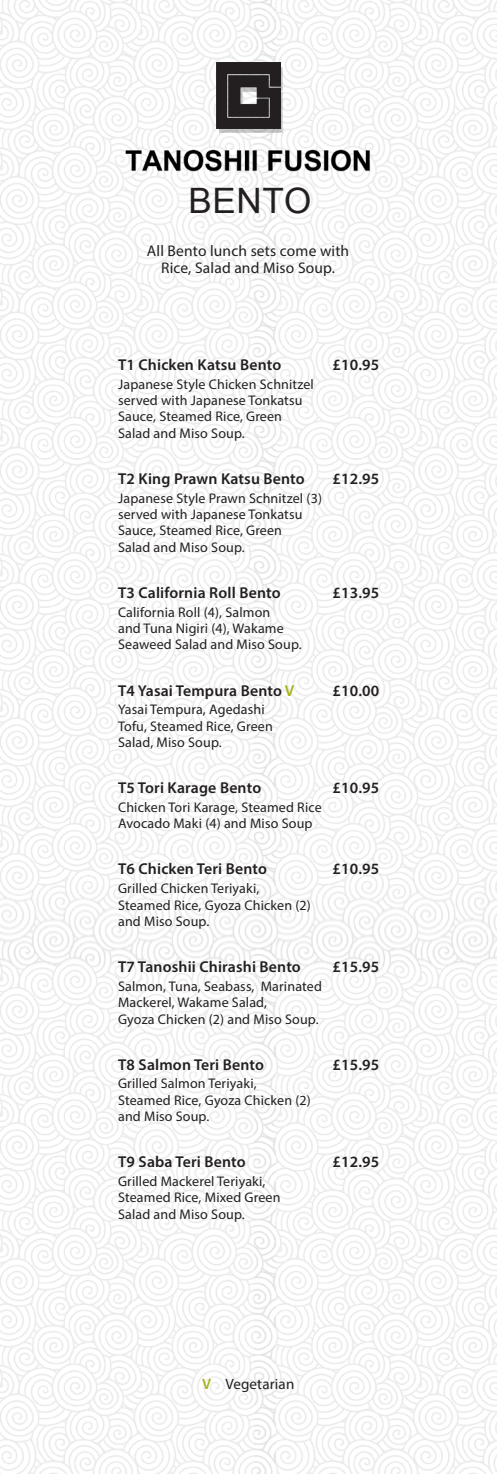
<style>
.page{position:relative;width:497px;height:1474px;background:#fff}
.page>*{position:absolute;margin:0;border:0;box-sizing:border-box;transform-origin:0 0}
.t1{font:35px "Arial";letter-spacing:.02em;color:#231f20}
.t2{font:600 15.75px "Myriad Pro";letter-spacing:.01em;color:#231f20}
.t3{font:15.4px/17.3px "Myriad Pro";letter-spacing:.01em;color:#231f20;text-align:center}
.t4{font:15.05px "Myriad Pro";letter-spacing:.01em;color:#231f20}
.t5{font:14px/16.3px "Myriad Pro";letter-spacing:.01em;color:#231f20}
.s1{color:#a8b21b}
.s2{font-weight:600;color:#a8b21b}
</style>
<div class="page">
<img style="left:275px;top:0;width:221px;height:884px">
<img style="left:0;top:0;width:275px;height:884px">
<img style="left:275px;top:884px;width:221px;height:589px">
<img style="left:0;top:884px;width:275px;height:589px">
<div style="left:218px;top:67px;width:64px;height:66px;background:#231f20;opacity:.25"></div>
<img style="left:216px;top:63px;width:64px;height:65px">
<img style="left:121px;top:147px;width:254px;height:26px">
<h1 class="t1" style="left:188px;top:177px;width:124px">BENTO</h1>
<p class="t3" style="left:147px;top:242px;width:203px">All Bento lunch sets come with<br>Rice, Salad and Miso Soup.</p>
<p class="t2" style="left:118px;top:354px;width:164px">T1 Chicken Katsu Bento</p>
<p class="t2" style="left:332px;top:354px;width:48px">£10.95</p>
<p class="t5" style="left:118px;top:376px;width:197px">Japanese Style Chicken Schnitzel served with Japanese Tonkatsu<br>Sauce, Steamed Rice, Green<br>Salad and Miso Soup.</p>
<p class="t2" style="left:118px;top:468px;width:188px">T2 King Prawn Katsu Bento</p>
<p class="t2" style="left:332px;top:468px;width:48px">£12.95</p>
<p class="t5" style="left:118px;top:489px;width:205px">Japanese Style Prawn Schnitzel (3) served with Japanese Tonkatsu<br>Sauce, Steamed Rice, Green<br>Salad and Miso Soup.</p>
<p class="t2" style="left:118px;top:582px;width:164px">T3 California Roll Bento</p>
<p class="t2" style="left:332px;top:582px;width:48px">£13.95</p>
<p class="t5" style="left:118px;top:603px;width:185px">California Roll (4), Salmon<br>and Tuna Nigiri (4), Wakame<br>Seaweed Salad and Miso Soup.</p>
<p class="t2" style="left:118px;top:680px;width:178px">T4 Yasai Tempura Bento <span class="s1">V</span></p>
<p class="t2" style="left:332px;top:680px;width:48px">£10.00</p>
<p class="t5" style="left:118px;top:701px;width:156px">Yasai Tempura, Agedashi<br>Tofu, Steamed Rice, Green<br>Salad, Miso Soup.</p>
<p class="t2" style="left:118px;top:777px;width:144px">T5 Tori Karage Bento</p>
<p class="t2" style="left:332px;top:777px;width:48px">£10.95</p>
<p class="t5" style="left:118px;top:799px;width:205px">Chicken Tori Karage, Steamed Rice<br>Avocado Maki (4) and Miso Soup</p>
<p class="t2" style="left:118px;top:859px;width:150px">T6 Chicken Teri Bento</p>
<p class="t2" style="left:332px;top:859px;width:48px">£10.95</p>
<p class="t5" style="left:118px;top:880px;width:194px">Grilled Chicken Teriyaki,<br>Steamed Rice, Gyoza Chicken (2) and Miso Soup.</p>
<p class="t2" style="left:118px;top:956px;width:184px">T7 Tanoshii Chirashi Bento</p>
<p class="t2" style="left:332px;top:956px;width:48px">£15.95</p>
<p class="t5" style="left:118px;top:977px;width:205px">Salmon, Tuna, Seabass, Marinated<br>Mackerel, Wakame Salad,<br>Gyoza Chicken (2) and Miso Soup.</p>
<p class="t2" style="left:118px;top:1054px;width:147px">T8 Salmon Teri Bento</p>
<p class="t2" style="left:332px;top:1054px;width:48px">£15.95</p>
<p class="t5" style="left:118px;top:1075px;width:194px">Grilled Salmon Teriyaki,<br>Steamed Rice, Gyoza Chicken (2) and Miso Soup.</p>
<p class="t2" style="left:118px;top:1151px;width:129px">T9 Saba Teri Bento</p>
<p class="t2" style="left:332px;top:1151px;width:48px">£12.95</p>
<p class="t5" style="left:118px;top:1172px;width:164px">Grilled Mackerel Teriyaki,<br>Steamed Rice, Mixed Green<br>Salad and Miso Soup.</p>
<p class="t4" style="left:202px;top:1374px;width:94px"><span class="s2">V</span> Vegetarian</p>
</div>
